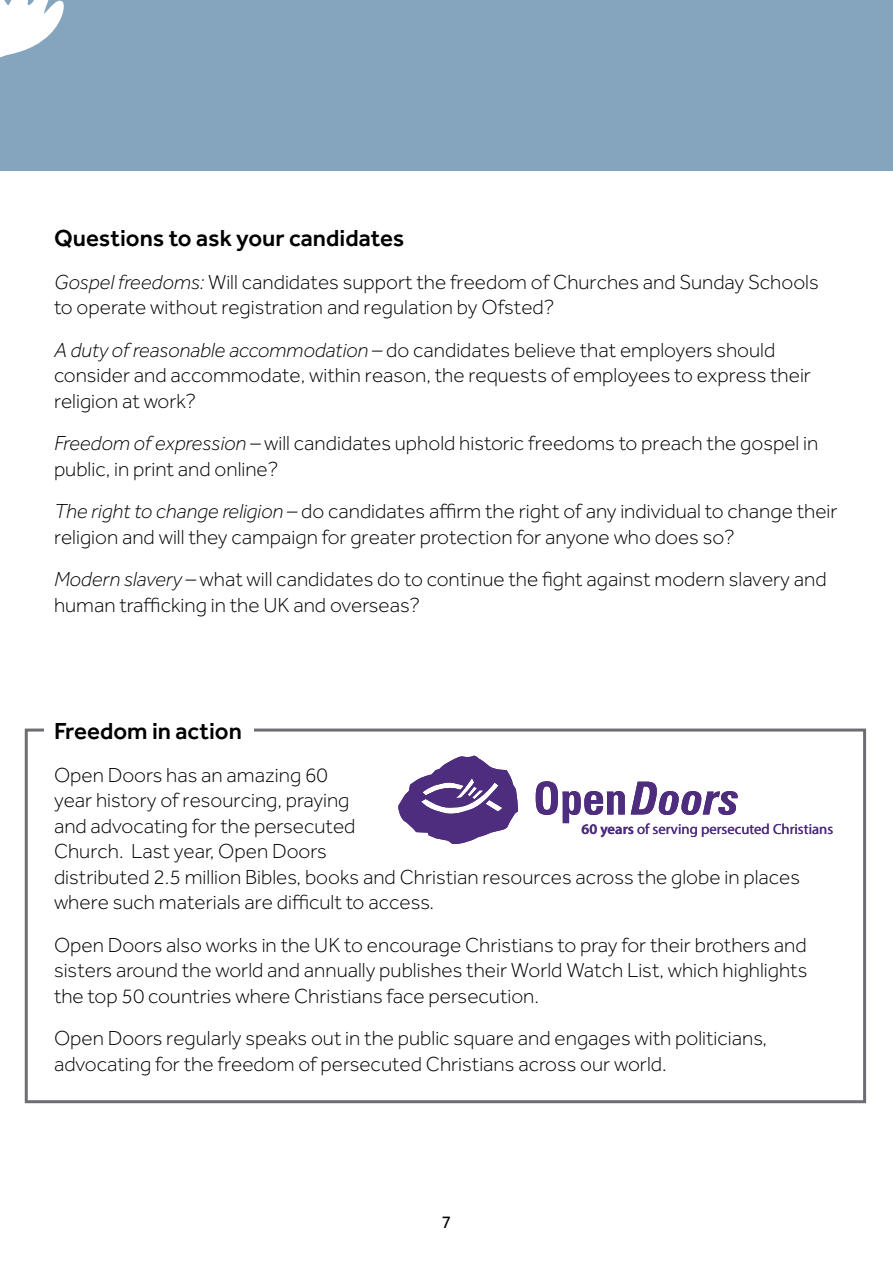
<style>
.page{position:relative;width:893px;height:1263px;background:#fff}
.page>*{position:absolute;margin:0;border:0;box-sizing:border-box;transform-origin:0 0}
.t1{font:500 24px "Effra Std";color:#000}
.t2{font:300 21px/25.5px "Effra Std";color:#000}
.t3{font:18px "Effra Std";color:#000}
.t4{font:14.7px "Myriad Pro";color:#4e2c7e}
.s1{font-style:italic}
.s2{font-weight:600}
</style>
<div class="page">
<div style="left:25px;top:728px;width:841px;height:375px;border:3px solid #6d6e71"></div>
<div style="left:45px;top:715px;width:209px;height:35px;background:#fff"></div>
<div style="left:0;top:0;width:893px;height:170px;background:#85a4be"></div>
<svg style="left:0;top:0;width:64px;height:171px"></svg>
<svg style="left:398px;top:755px;width:340px;height:90px"></svg>
<p class="t1" style="left:54px;top:224px;width:352px">Questions to ask your candidates</p>
<p class="t2" style="left:54px;top:269px;width:766px"><span class="s1">Gospel freedoms:</span> Will candidates support the freedom of Churches and Sunday Schools to operate without registration and regulation by Ofsted?</p>
<p class="t2" style="left:54px;top:337px;width:758px"><span class="s1">A duty of reasonable accommodation –</span> do candidates believe that employers should consider and accommodate, within reason, the requests of employees to express their religion at work?</p>
<p class="t2" style="left:54px;top:430px;width:766px"><span class="s1">Freedom of expression –</span> will candidates uphold historic freedoms to preach the gospel in public, in print and online?</p>
<p class="t2" style="left:54px;top:498px;width:785px"><span class="s1">The right to change religion –</span> do candidates affirm the right of any individual to change their religion and will they campaign for greater protection for anyone who does so?</p>
<p class="t2" style="left:54px;top:566px;width:774px"><span class="s1">Modern slavery –</span> what will candidates do to continue the fight against modern slavery and human trafficking in the UK and overseas?</p>
<p class="t1" style="left:54px;top:717px;width:189px">Freedom in action</p>
<p class="t2" style="left:54px;top:762px;width:748px">Open Doors has an amazing 60<br>year history of resourcing, praying<br>and advocating for the persecuted<br>Church. Last year, Open Doors<br>distributed 2.5 million Bibles, books and Christian resources across the globe in places where such materials are difficult to access.</p>
<p class="t2" style="left:54px;top:932px;width:755px;text-align:justify">Open Doors also works in the UK to encourage Christians to pray for their brothers and sisters around the world and annually publishes their World Watch List, which highlights the top 50 countries where Christians face persecution.</p>
<p class="t2" style="left:54px;top:1025px;width:715px">Open Doors regularly speaks out in the public square and engages with politicians, advocating for the freedom of persecuted Christians across our world.</p>
<p class="t4" style="left:582px;top:820px;width:253px"><span class="s2">60 years</span> of serving persecuted Christians</p>
<p class="t3" style="left:442px;top:1212px;width:11px">7</p>
</div>
